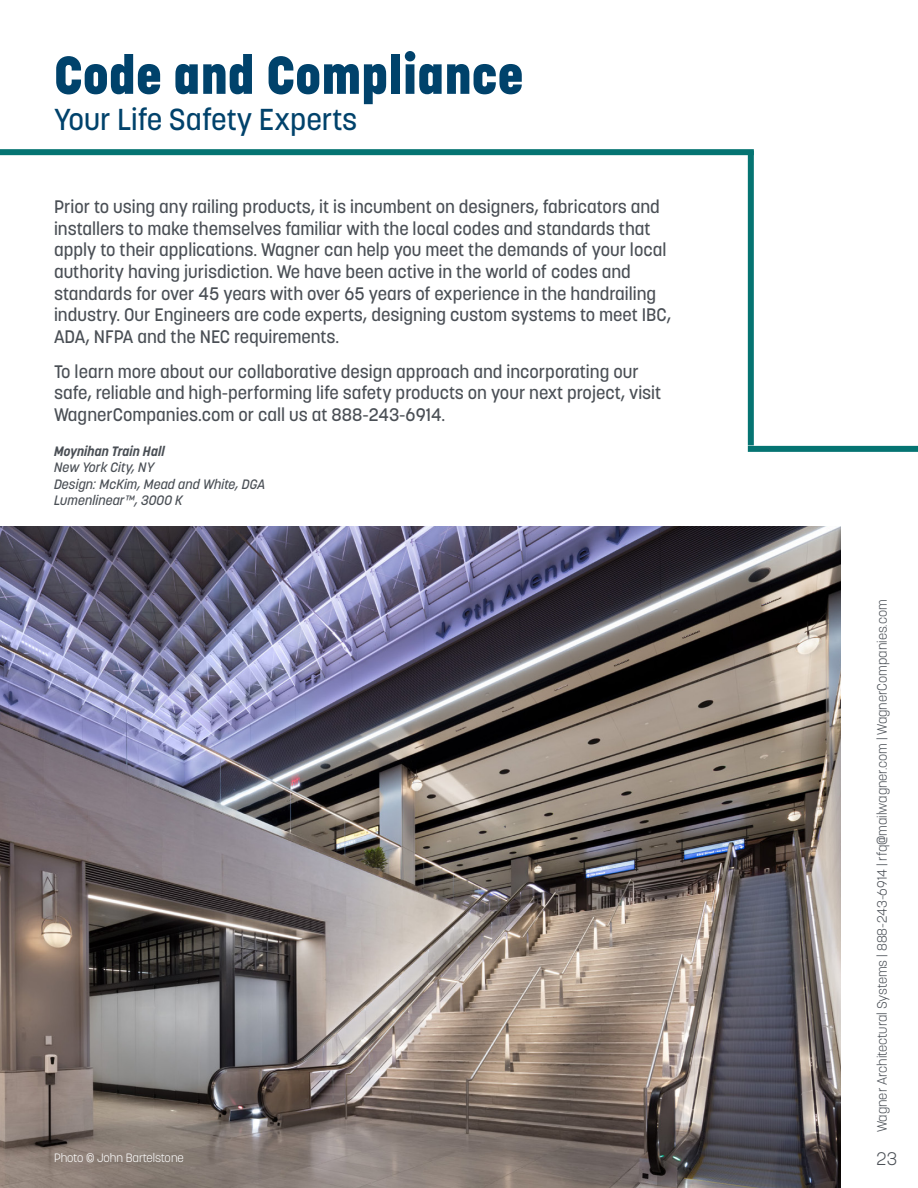
<style>
.page{position:relative;width:918px;height:1188px;background:#fff}
.page>*{position:absolute;margin:0;border:0;box-sizing:border-box;transform-origin:0 0}
.t1{font:800 52.5px "Korolev";color:#00426b}
.t2{font:500 30px "Korolev";color:#00426b}
.t3{font:500 18px/21.6px "Korolev";color:#4a4f55}
.t4{font:300 18px "Korolev";color:#4a4f55}
.t5{font:300 13.5px "Korolev";color:#4a4f55}
.t6{font:italic 500 13.5px "Korolev";color:#4a4f55}
.t7{font:italic 700 13.5px "Korolev";color:#4a4f55}
.t8{font:300 12px "Korolev";color:#fff}
</style>
<div class="page">
<div style="left:0;top:149px;width:754px;height:6px;background:#057472"></div>
<div style="left:748px;top:151px;width:6px;height:294px;background:#057472"></div>
<div style="left:748px;top:446px;width:170px;height:6px;background:#057472"></div>
<img style="left:0;top:526px;width:841px;height:662px">
<p class="t1" style="left:54px;top:42px;width:471px">Code and Compliance</p>
<p class="t2" style="left:54px;top:100px;width:305px">Your Life Safety Experts</p>
<p class="t3" style="left:54px;top:196px;width:619px">Prior to using any railing products, it is incumbent on designers, fabricators and installers to make themselves familiar with the local codes and standards that apply to their applications. Wagner can help you meet the demands of your local authority having jurisdiction. We have been active in the world of codes and standards for over 45 years with over 65 years of experience in the handrailing industry. Our Engineers are code experts, designing custom systems to meet IBC, ADA, NFPA and the NEC requirements.</p>
<p class="t3" style="left:54px;top:361px;width:609px">To learn more about our collaborative design approach and incorporating our safe, reliable and high-performing life safety products on your next project, visit<br>WagnerCompanies.com or call us at 888-243-6914.</p>
<p class="t7" style="left:54px;top:443px;width:112px">Moynihan Train Hall</p>
<p class="t6" style="left:54px;top:459px;width:102px">New York City, NY</p>
<p class="t6" style="left:54px;top:475px;width:213px">Design: McKim, Mead and White, DGA</p>
<p class="t6" style="left:54px;top:491px;width:130px">Lumenlinear™, 3000 K</p>
<p class="t8" style="left:54px;top:1150px;width:131px">Photo © John Bartelstone</p>
<p class="t5" style="left:873px;top:1132px;width:534px;rotate:-90deg">Wagner Architectural Systems | 888-243-6914 | rfq@mailwagner.com | WagnerCompanies.com</p>
<p class="t4" style="left:876px;top:1147px;width:22px">23</p>
</div>
